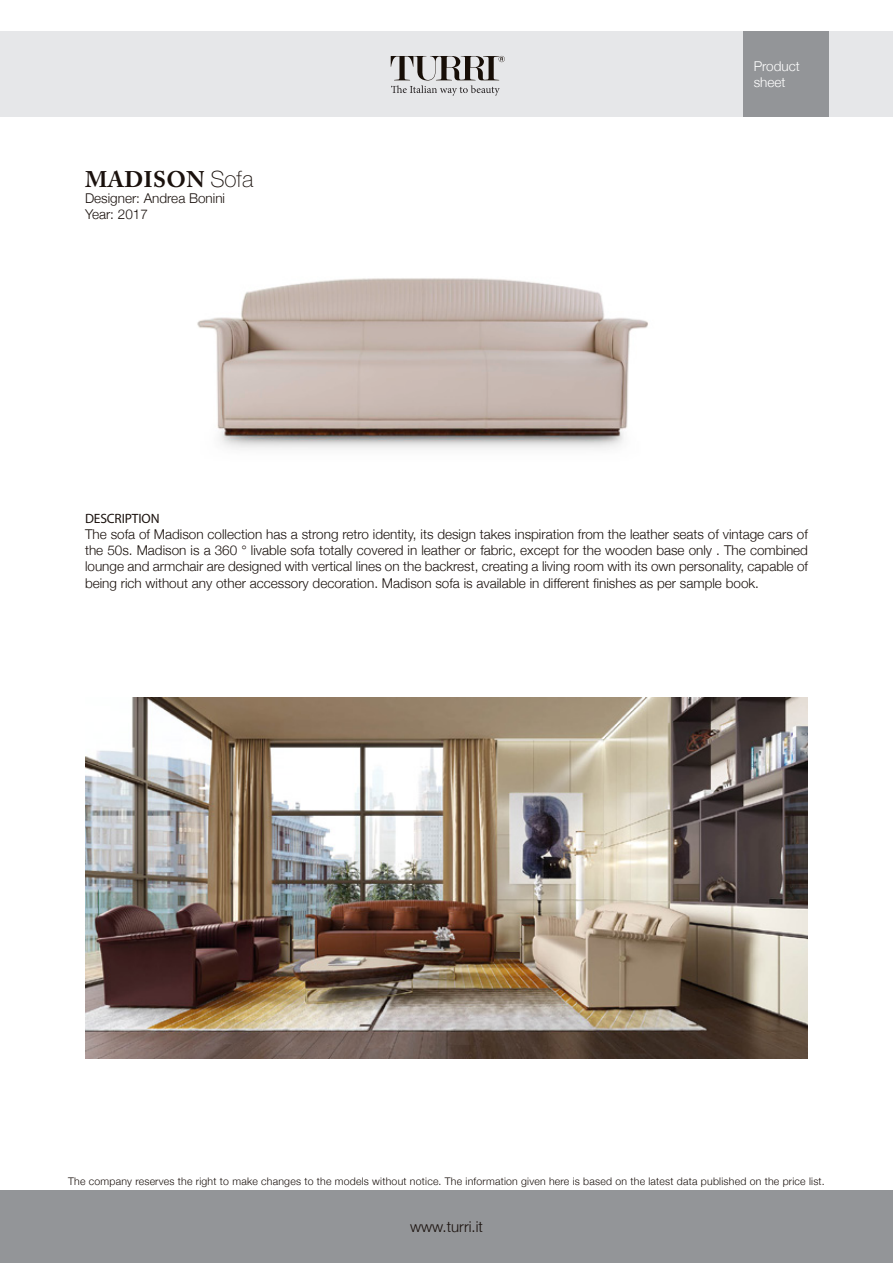
<style>
.page{position:relative;width:893px;height:1263px;background:#fff}
.page>*{position:absolute;margin:0;border:0;box-sizing:border-box;transform-origin:0 0}
.t1{font:700 22.5px "Adobe Caslon Pro";letter-spacing:.015em;color:#1a110d}
.t2{font:300 15px "Helvetica Neue";color:#1a110d}
.t3{font:300 13.5px/16.2px "Helvetica Neue";color:#1a110d;text-align:justify}
.t4{font:300 13.5px/16.2px "Helvetica Neue";color:#fff}
.t5{font:13.5px "Myriad Pro";letter-spacing:-.01em;color:#1a110d}
.t6{font:300 10.5px "Helvetica Neue";letter-spacing:.02em;color:#1a110d}
.s1{font-family:"Helvetica Neue";font-weight:100}
</style>
<div class="page">
<div style="left:0;top:32px;width:893px;height:85px;background:#e6e7e9"></div>
<div style="left:0;top:1191px;width:893px;height:72px;background:#939598"></div>
<div style="left:743px;top:32px;width:85px;height:85px;background:#939598"></div>
<svg style="left:391px;top:56px;width:114px;height:40px"></svg>
<img style="left:197px;top:278px;width:451px;height:171px">
<img style="left:85px;top:697px;width:723px;height:362px">
<p class="t1" style="left:85px;top:166px;width:170px">MADISON <span class="s1">Sofa</span></p>
<p class="t3" style="left:85px;top:190px;width:142px">Designer: Andrea Bonini</p>
<p class="t3" style="left:85px;top:206px;width:64px">Year: 2017</p>
<p class="t4" style="left:754px;top:58px;width:48px">Product sheet</p>
<p class="t5" style="left:85px;top:510px;width:76px">DESCRIPTION</p>
<p class="t3" style="left:85px;top:526px;width:724px">The sofa of Madison collection has a strong retro identity, its design takes inspiration from the leather seats of vintage cars of the 50s. Madison is a 360 ° livable sofa totally covered in leather or fabric, except for the wooden base only . The combined lounge and armchair are designed with vertical lines on the backrest, creating a living room with its own personality, capable of being rich without any other accessory decoration. Madison sofa is available in different finishes as per sample book.</p>
<p class="t6" style="left:68px;top:1175px;width:758px">The company reserves the right to make changes to the models without notice. The information given here is based on the latest data published on the price list.</p>
<p class="t2" style="left:410px;top:1217px;width:74px">www.turri.it</p>
</div>
